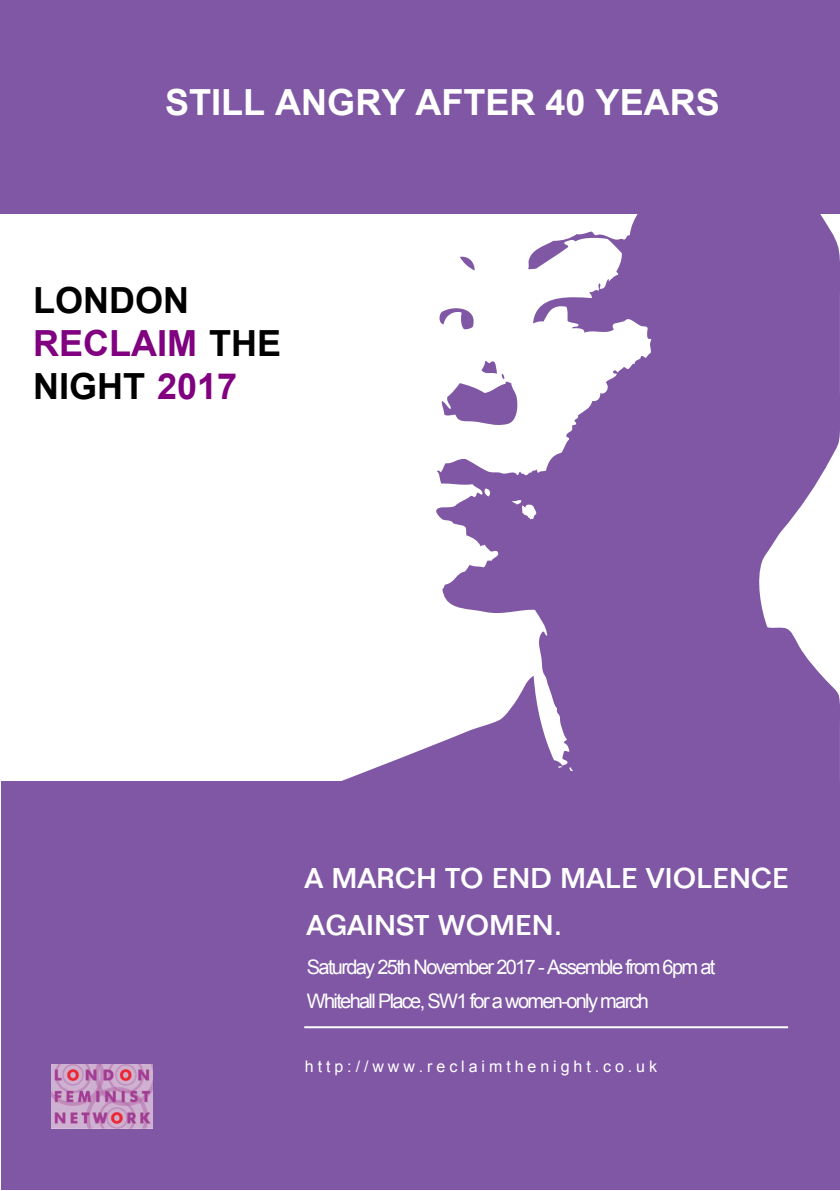
<style>
.page{position:relative;width:840px;height:1191px;background:#fff}
.page>*{position:absolute;margin:0;border:0;box-sizing:border-box;transform-origin:0 0}
.t1{font:700 36px/43.2px "Arial";color:#000}
.t2{font:700 36px "Arial";color:#fff}
.t3{font:500 28px/46.8px "Folio Std";letter-spacing:.02em;color:#fff}
.t4{font:20px/33.8px "Arial";letter-spacing:-.085em;color:#fff}
.t5{font:16px "Arial";letter-spacing:.245em;color:#fff}
.s1{color:#800080}
</style>
<div class="page">
<div style="left:1px;top:781px;width:305px;height:408px;background:#7f57a4"></div>
<div style="left:1px;top:0;width:305px;height:213px;background:#7f57a4"></div>
<div style="left:281px;top:781px;width:558px;height:408px;background:#7f57a4"></div>
<div style="left:281px;top:0;width:558px;height:213px;background:#7f57a4"></div>
<hr style="left:304px;top:1026px;width:483px;height:2px;background:#fff">
<img style="left:51px;top:1064px;width:101px;height:64px">
<svg style="left:283px;top:213px;width:556px;height:568px;fill:#7f57a4"></svg>
<svg style="left:439px;top:308px;width:37px;height:21px"></svg>
<svg style="left:510px;top:499px;width:24px;height:19px"></svg>
<h1 class="t2" style="left:165px;top:77px;width:556px">STILL ANGRY AFTER 40 YEARS</h1>
<h1 class="t1" style="left:33px;top:279px;width:249px">LONDON<br><span class="s1">RECLAIM</span> THE<br>NIGHT <span class="s1">2017</span></h1>
<h2 class="t3" style="left:305px;top:855px;width:485px">A MARCH TO END MALE VIOLENCE<br>AGAINST WOMEN.</h2>
<p class="t4" style="left:307px;top:950px;width:409px">Saturday 25th November 2017 - Assemble from 6pm at<br>Whitehall Place, SW1 for a women-only march</p>
<p class="t5" style="left:305px;top:1055px;width:353px">http://www.reclaimthenight.co.uk</p>
</div>
